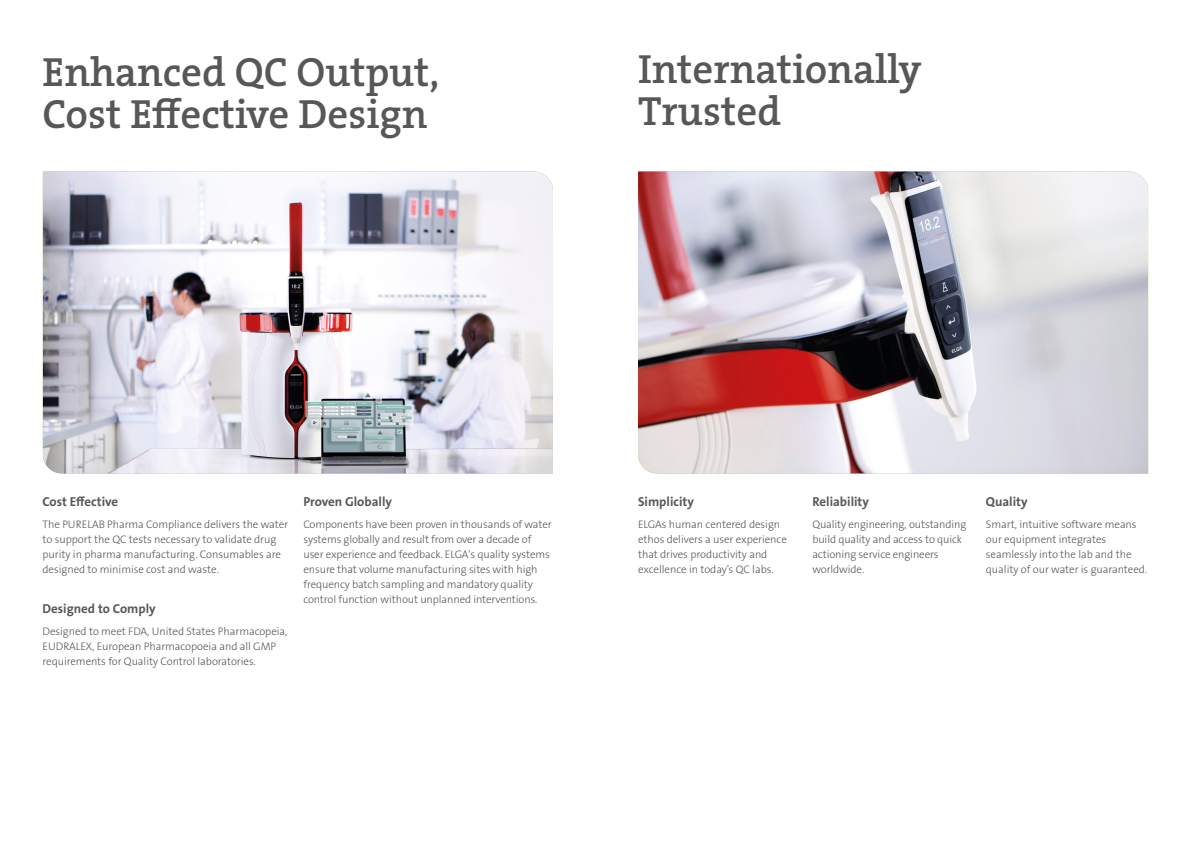
<style>
.page{position:relative;width:1191px;height:842px;background:#fff}
.page>*{position:absolute;margin:0;border:0;box-sizing:border-box;transform-origin:0 0}
.t1{font:41px/42px "The Serif Veolia W6 Se Bld";color:#575756}
.t2{font:13px "The Sans Veolia W7 Bld";color:#575756}
.t3{font:11px/15px "The Sans Veolia W3 Lig";letter-spacing:-.005em;color:#575756}
</style>
<div class="page">
<img style="left:43px;top:171px;width:510px;height:302px">
<img style="left:638px;top:171px;width:510px;height:302px">
<p class="t1" style="left:43px;top:51px;width:398px">Enhanced QC Output,<br>Cost Effective Design</p>
<p class="t1" style="left:638px;top:49px;width:285px">Internationally<br>Trusted</p>
<p class="t2" style="left:43px;top:493px;width:77px">Cost Effective</p>
<p class="t2" style="left:303px;top:493px;width:90px">Proven Globally</p>
<p class="t2" style="left:638px;top:493px;width:57px">Simplicity</p>
<p class="t2" style="left:812px;top:493px;width:58px">Reliability</p>
<p class="t2" style="left:986px;top:493px;width:43px">Quality</p>
<p class="t3" style="left:303px;top:517px;width:250px">Components have been proven in thousands of water systems globally and result from over a decade of user experience and feedback. ELGA's quality systems ensure that volume manufacturing sites with high frequency batch sampling and mandatory quality control function without unplanned interventions.</p>
<p class="t3" style="left:638px;top:517px;width:150px">ELGAs human centered design ethos delivers a user experience that drives productivity and excellence in today’s QC labs.</p>
<p class="t3" style="left:43px;top:517px;width:247px">The PURELAB Pharma Compliance delivers the water to support the QC tests necessary to validate drug purity in pharma manufacturing. Consumables are designed to minimise cost and waste.</p>
<p class="t3" style="left:812px;top:517px;width:155px">Quality engineering, outstanding build quality and access to quick actioning service engineers worldwide.</p>
<p class="t2" style="left:43px;top:600px;width:115px">Designed to Comply</p>
<p class="t3" style="left:43px;top:624px;width:246px">Designed to meet FDA, United States Pharmacopeia,<br>EUDRALEX, European Pharmacopoeia and all GMP requirements for Quality Control laboratories.</p>
<p class="t3" style="left:986px;top:517px;width:163px">Smart, intuitive software means our equipment integrates seamlessly into the lab and the quality of our water is guaranteed.</p>
</div>
